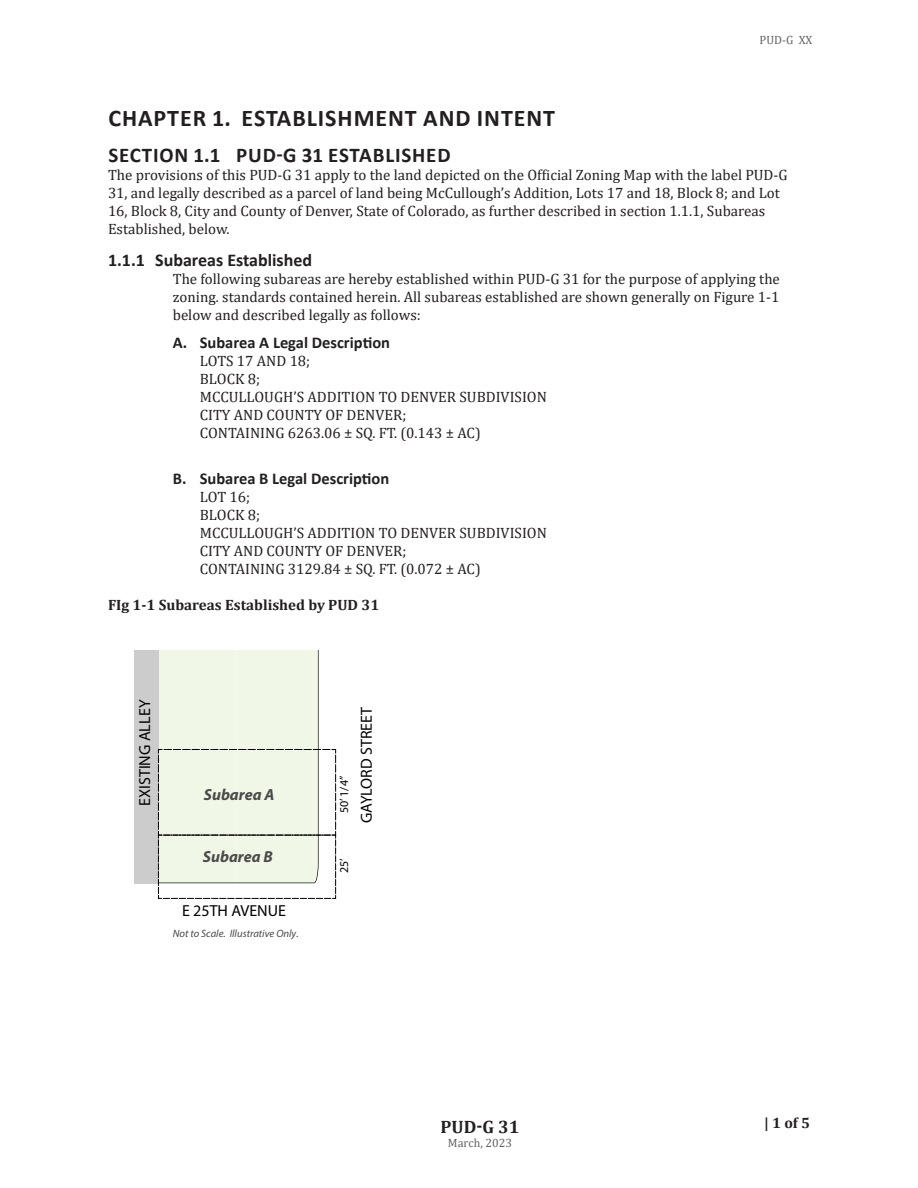
<style>
.page{position:relative;width:918px;height:1188px;background:#fff}
.page>*{position:absolute;margin:0;border:0;box-sizing:border-box;transform-origin:0 0}
.t1{font:700 24px "Calibri";letter-spacing:.04em;color:#231f20}
.t2{font:700 21px "Calibri";letter-spacing:.04em;color:#231f20}
.t3{font:700 18px "Calibri";color:#231f20}
.t4{font:700 18px "Cambria";color:#231f20}
.t5{font:700 16.5px "Calibri";color:#231f20}
.t6{font:16.05px "Myriad Pro";color:#000}
.t7{font:italic 700 16.05px "Myriad Pro";color:#4a494a}
.body_1{font:15px/18px "Cambria";color:#231f20}
.body_2{font:15px "Cambria";color:#231f20}
.t8{font:700 15px "Cambria";color:#231f20}
.t9{font:12px "Cambria";color:#636366}
.t10{font:12px "Myriad Pro";color:#000}
.t11{font:italic 10.65px "Myriad Pro";color:#4a494a}
</style>
<div class="page">
<div style="left:134px;top:631px;width:24px;height:252px;background:#ccc"></div>
<svg style="left:154px;top:650px;width:182px;height:249px"></svg>
<div style="left:110px;top:631px;width:273px;height:19px;background:#fff"></div>
<p class="t9" style="left:760px;top:33px;width:54px">PUD-G XX</p>
<p class="t1" style="left:108px;top:101px;width:29px">Chapter</p>
<p class="t1" style="left:212px;top:101px;width:344px">1. ESTABLISHMENT AND INTENT</p>
<p class="t2" style="left:108px;top:140px;width:23px">Section</p>
<p class="t2" style="left:194px;top:140px;width:258px">1.1 PUD-G 31 ESTABLISHED</p>
<p class="body_1" style="left:108px;top:166px;width:681px">The provisions of this PUD-G 31 apply to the land depicted on the Official Zoning Map with the label PUD-G 31, and legally described as a parcel of land being McCullough’s Addition, Lots 17 and 18, Block 8; and Lot 16, Block 8, City and County of Denver, State of Colorado, as further described in section 1.1.1, Subareas Established, below.</p>
<p class="t3" style="left:108px;top:248px;width:206px">1.1.1 Subareas Established</p>
<p class="body_1" style="left:173px;top:270px;width:609px;text-align:justify">The following subareas are hereby established within PUD-G 31 for the purpose of applying the zoning. standards contained herein. All subareas established are shown generally on Figure 1-1 below and described legally as follows:</p>
<p class="t5" style="left:173px;top:331px;width:219px">A. Subarea A Legal Description</p>
<p class="body_2" style="left:200px;top:352px;width:112px">LOTS 17 AND 18;</p>
<p class="body_2" style="left:200px;top:370px;width:62px">BLOCK 8;</p>
<p class="body_2" style="left:200px;top:388px;width:349px">MCCULLOUGH’S ADDITION TO DENVER SUBDIVISION</p>
<p class="body_2" style="left:200px;top:406px;width:208px">CITY AND COUNTY OF DENVER;</p>
<p class="body_2" style="left:200px;top:424px;width:282px">CONTAINING 6263.06 ± SQ. FT. (0.143 ± AC)</p>
<p class="t5" style="left:173px;top:467px;width:218px">B. Subarea B Legal Description</p>
<p class="body_2" style="left:200px;top:488px;width:52px">LOT 16;</p>
<p class="body_2" style="left:200px;top:506px;width:62px">BLOCK 8;</p>
<p class="body_2" style="left:200px;top:524px;width:349px">MCCULLOUGH’S ADDITION TO DENVER SUBDIVISION</p>
<p class="body_2" style="left:200px;top:542px;width:208px">CITY AND COUNTY OF DENVER;</p>
<p class="body_2" style="left:200px;top:560px;width:282px">CONTAINING 3129.84 ± SQ. FT. (0.072 ± AC)</p>
<p class="t8" style="left:108px;top:594px;width:273px">FIg 1-1 Subareas Established by PUD 31</p>
<p class="t6" style="left:135px;top:806px;width:108px;rotate:-90deg">EXISTING ALLEY</p>
<p class="t7" style="left:204px;top:784px;width:72px">Subarea A</p>
<p class="t7" style="left:203px;top:846px;width:72px">Subarea B</p>
<p class="t6" style="left:182px;top:901px;width:105px">E 25TH AVENUE</p>
<p class="t11" style="left:173px;top:927px;width:127px">Not to Scale. Illustrative Only.</p>
<p class="t10" style="left:337px;top:813px;width:38px;rotate:-90deg">50’ 1/4”</p>
<p class="t6" style="left:357px;top:823px;width:118px;rotate:-90deg">GAYLORD STREET</p>
<p class="t10" style="left:337px;top:873px;width:16px;rotate:-90deg">25’</p>
<p class="t4" style="left:441px;top:1114px;width:80px">PUD-G 31</p>
<p class="t9" style="left:448px;top:1136px;width:66px">March, 2023</p>
<p class="t8" style="left:764px;top:1113px;width:47px">| 1 of 5</p>
</div>
